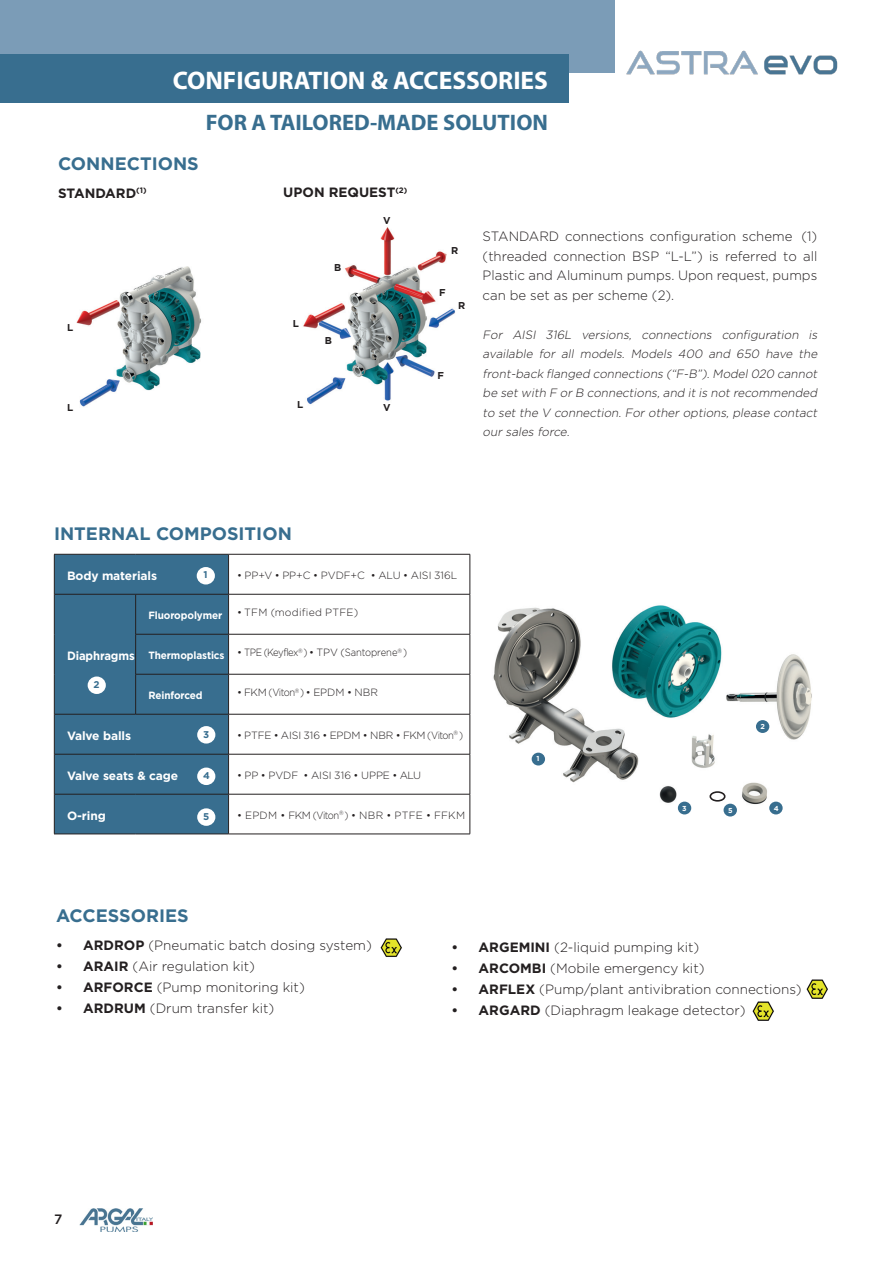
<style>
.page{position:relative;width:893px;height:1263px;background:#fff}
.page>*{position:absolute;margin:0;border:0;box-sizing:border-box;transform-origin:0 0}
.t1{font:700 25.5px "Myriad Pro";color:#fff}
.t2{font:700 22.5px "Myriad Pro";color:#386e8f}
.t3{font:700 18px "Gotham";color:#386e8f}
.t4{font:300 13.5px/19.5px "Gotham";color:#231f20;text-align:justify}
.t5{font:700 13.5px "Gotham";color:#231f20}
.t6{font:500 13.5px "Gotham";color:#231f20}
.t7{font:italic 300 12px/19.5px "Gotham";color:#231f20;text-align:justify}
.t8{font:700 12px "Gotham";letter-spacing:-.01em;color:#fff}
.t9{font:700 12px "Gotham";letter-spacing:-.01em;color:#fff;scale:.94 1}
.t10{font:300 10.5px "Gotham";letter-spacing:-.01em;color:#231f20}
.t11{font:300 10.5px "Gotham";letter-spacing:.02em;color:#231f20}
.t12{font:300 10.5px "Gotham";letter-spacing:-.03em;color:#231f20}
.t13{font:700 10.5px "Gotham";letter-spacing:-.01em;color:#fff;scale:.95 1}
.t14{font:300 10.5px "Gotham";letter-spacing:-.04em;color:#231f20}
.t15{font:700 9.9px "Gotham";color:#231f20}
.t16{font:700 9.75px "Gotham";color:#386e8f}
.t17{font:700 7.2px "Gotham";color:#fff}
.s1{font-weight:700;color:#fff}
.s2{font-weight:700}
</style>
<div class="page">
<img style="left:79px;top:1209px;width:74px;height:22px">
<div style="left:0;top:0;width:615px;height:73px;background:#7b9cb7"></div>
<div style="left:0;top:54px;width:568px;height:49px;background:#386e8f"></div>
<img style="left:626px;top:50px;width:212px;height:25px">
<img style="left:303px;top:227px;width:152px;height:178px">
<img style="left:76px;top:266px;width:126px;height:141px">
<img style="left:380px;top:938px;width:22px;height:19px">
<img style="left:752px;top:1001px;width:22px;height:20px">
<img style="left:806px;top:979px;width:22px;height:20px">
<img style="left:493px;top:605px;width:319px;height:212px">
<div style="left:532px;top:753px;width:13px;height:12px;background:#386e8f;border-radius:50%"></div>
<div style="left:756px;top:720px;width:13px;height:13px;background:#386e8f;border-radius:50%"></div>
<div style="left:678px;top:802px;width:13px;height:12px;background:#386e8f;border-radius:50%"></div>
<div style="left:769px;top:802px;width:14px;height:12px;background:#386e8f;border-radius:50%"></div>
<div style="left:709px;top:791px;width:16px;height:11px;border:2px solid #231f20;border-radius:50%"></div>
<div style="left:724px;top:804px;width:13px;height:12px;background:#386e8f;border-radius:50%"></div>
<div style="left:55px;top:555px;width:173px;height:279px;background:#386e8f"></div>
<svg style="left:229px;top:555px;width:241px;height:279px"></svg>
<hr style="left:54px;top:554px;width:82px;height:1px;background:#231f20">
<hr style="left:136px;top:554px;width:93px;height:1px;background:#231f20">
<hr style="left:229px;top:554px;width:241px;height:1px;background:#231f20">
<hr style="left:228px;top:554px;width:1px;height:40px;background:#231f20">
<hr style="left:470px;top:554px;width:1px;height:40px;background:#231f20">
<hr style="left:55px;top:594px;width:81px;height:1px;background:#231f20">
<hr style="left:136px;top:594px;width:93px;height:1px;background:#231f20">
<hr style="left:135px;top:594px;width:1px;height:40px;background:#231f20">
<hr style="left:229px;top:594px;width:241px;height:1px;background:#231f20">
<hr style="left:228px;top:594px;width:1px;height:40px;background:#231f20">
<hr style="left:470px;top:594px;width:1px;height:40px;background:#231f20">
<hr style="left:135px;top:634px;width:94px;height:1px;background:#231f20">
<hr style="left:135px;top:634px;width:1px;height:40px;background:#231f20">
<hr style="left:229px;top:634px;width:241px;height:1px;background:#231f20">
<hr style="left:228px;top:634px;width:1px;height:40px;background:#231f20">
<hr style="left:470px;top:634px;width:1px;height:40px;background:#231f20">
<hr style="left:135px;top:674px;width:94px;height:1px;background:#231f20">
<hr style="left:135px;top:674px;width:1px;height:40px;background:#231f20">
<hr style="left:229px;top:674px;width:241px;height:1px;background:#231f20">
<hr style="left:228px;top:674px;width:1px;height:40px;background:#231f20">
<hr style="left:470px;top:674px;width:1px;height:40px;background:#231f20">
<hr style="left:55px;top:714px;width:81px;height:1px;background:#231f20">
<hr style="left:136px;top:714px;width:93px;height:1px;background:#231f20">
<hr style="left:229px;top:714px;width:241px;height:1px;background:#231f20">
<hr style="left:228px;top:714px;width:1px;height:40px;background:#231f20">
<hr style="left:470px;top:714px;width:1px;height:40px;background:#231f20">
<hr style="left:55px;top:754px;width:81px;height:1px;background:#231f20">
<hr style="left:136px;top:754px;width:93px;height:1px;background:#231f20">
<hr style="left:229px;top:754px;width:241px;height:1px;background:#231f20">
<hr style="left:228px;top:754px;width:1px;height:40px;background:#231f20">
<hr style="left:470px;top:754px;width:1px;height:40px;background:#231f20">
<hr style="left:55px;top:794px;width:81px;height:1px;background:#231f20">
<hr style="left:136px;top:794px;width:93px;height:1px;background:#231f20">
<hr style="left:229px;top:794px;width:241px;height:1px;background:#231f20">
<hr style="left:228px;top:794px;width:1px;height:40px;background:#231f20">
<hr style="left:470px;top:794px;width:1px;height:40px;background:#231f20">
<hr style="left:54px;top:834px;width:82px;height:1px;background:#231f20">
<hr style="left:136px;top:834px;width:93px;height:1px;background:#231f20">
<hr style="left:229px;top:834px;width:241px;height:1px;background:#231f20">
<hr style="left:54px;top:554px;width:1px;height:40px;background:#231f20">
<hr style="left:54px;top:594px;width:1px;height:40px;background:#231f20">
<hr style="left:54px;top:634px;width:1px;height:40px;background:#231f20">
<hr style="left:54px;top:674px;width:1px;height:40px;background:#231f20">
<hr style="left:54px;top:714px;width:1px;height:40px;background:#231f20">
<hr style="left:54px;top:754px;width:1px;height:40px;background:#231f20">
<hr style="left:54px;top:794px;width:1px;height:40px;background:#231f20">
<div style="left:197px;top:567px;width:18px;height:17px;background:#fff;border-radius:50%"></div>
<div style="left:88px;top:676px;width:18px;height:18px;background:#fff;border-radius:50%"></div>
<div style="left:197px;top:726px;width:18px;height:17px;background:#fff;border-radius:50%"></div>
<div style="left:197px;top:767px;width:18px;height:18px;background:#fff;border-radius:50%"></div>
<div style="left:197px;top:808px;width:18px;height:18px;background:#fff;border-radius:50%"></div>
<h1 class="t1" style="left:173px;top:64px;width:377px">CONFIGURATION &amp; ACCESSORIES</h1>
<h2 class="t2" style="left:206px;top:107px;width:344px">FOR A TAILORED-MADE SOLUTION</h2>
<h3 class="t3" style="left:58px;top:153px;width:142px">CONNECTIONS</h3>
<p class="t5" style="left:58px;top:185px;width:90px">STANDARD<sup>(1)</sup></p>
<p class="t5" style="left:283px;top:185px;width:126px">UPON REQUEST<sup>(2)</sup></p>
<p class="t15" style="left:67px;top:321px;width:8px">L</p>
<p class="t15" style="left:67px;top:401px;width:8px">L</p>
<p class="t15" style="left:293px;top:318px;width:8px">L</p>
<p class="t15" style="left:297px;top:399px;width:8px">L</p>
<p class="t15" style="left:334px;top:262px;width:9px">B</p>
<p class="t15" style="left:325px;top:335px;width:9px">B</p>
<p class="t15" style="left:383px;top:215px;width:9px">V</p>
<p class="t15" style="left:383px;top:402px;width:9px">V</p>
<p class="t15" style="left:451px;top:244px;width:9px">R</p>
<p class="t15" style="left:439px;top:286px;width:8px">F</p>
<p class="t15" style="left:458px;top:300px;width:9px">R</p>
<p class="t15" style="left:437px;top:370px;width:8px">F</p>
<p class="t4" style="left:483px;top:227px;width:336px">STANDARD connections configuration scheme (1) (threaded connection BSP “L-L”) is referred to all Plastic and Aluminum pumps. Upon request, pumps can be set as per scheme (2).</p>
<p class="t7" style="left:483px;top:325px;width:338px">For AISI 316L versions, connections configuration is available for all models. Models 400 and 650 have the front-back flanged connections (“F-B”).Model020 cannot be set with F or B connections, and it is not recommended to set the V connection. For other options, please contact our sales force.</p>
<h3 class="t3" style="left:54px;top:523px;width:239px">INTERNAL COMPOSITION</h3>
<p class="t8" style="left:67px;top:569px;width:91px">Body materials</p>
<p class="t10" style="left:237px;top:569px;width:222px">• PP+V • PP+C • PVDF+C • ALU • AISI 316L</p>
<p class="t16" style="left:203px;top:569px;width:6px">1</p>
<p class="t9" style="left:67px;top:649px;width:73px">Diaphragms</p>
<p class="t16" style="left:93px;top:679px;width:8px">2</p>
<p class="t13" style="left:148px;top:609px;width:79px">Fluoropolymer</p>
<p class="t11" style="left:237px;top:607px;width:123px">• TFM (modified PTFE)</p>
<p class="t12" style="left:148px;top:647px;width:260px"><span class="s1">Thermoplastics</span> • TPE (Keyflex<sup>®</sup> ) • TPV (Santoprene<sup>®</sup> )</p>
<p class="t13" style="left:148px;top:689px;width:59px">Reinforced</p>
<p class="t14" style="left:237px;top:687px;width:142px">• FKM (Viton<sup>®</sup> ) • EPDM • NBR</p>
<p class="t16" style="left:203px;top:728px;width:8px">3</p>
<p class="t16" style="left:203px;top:770px;width:8px">4</p>
<p class="t16" style="left:203px;top:811px;width:8px">5</p>
<p class="t8" style="left:67px;top:729px;width:65px">Valve balls</p>
<p class="t10" style="left:237px;top:729px;width:228px">• PTFE • AISI 316 • EPDM • NBR • FKM (Viton<sup>®</sup> )</p>
<p class="t8" style="left:67px;top:769px;width:113px">Valve seats &amp; cage</p>
<p class="t10" style="left:237px;top:769px;width:186px">• PP • PVDF • AISI 316 • UPPE • ALU</p>
<p class="t8" style="left:67px;top:808px;width:40px">O-ring</p>
<p class="t11" style="left:237px;top:809px;width:230px">• EPDM • FKM (Viton<sup>®</sup> ) • NBR • PTFE • FFKM</p>
<p class="t17" style="left:537px;top:754px;width:5px">1</p>
<p class="t17" style="left:760px;top:722px;width:6px">2</p>
<p class="t17" style="left:682px;top:804px;width:6px">3</p>
<p class="t17" style="left:728px;top:806px;width:6px">5</p>
<p class="t17" style="left:774px;top:804px;width:6px">4</p>
<h3 class="t3" style="left:56px;top:905px;width:134px">ACCESSORIES</h3>
<p class="t4" style="left:56px;top:935px;width:317px"><span class="s2">• ARDROP</span> (Pneumatic batch dosing system)</p>
<p class="t4" style="left:56px;top:956px;width:200px"><span class="s2">• ARAIR</span> (Air regulation kit)</p>
<p class="t4" style="left:56px;top:977px;width:250px"><span class="s2">• ARFORCE</span> (Pump monitoring kit)</p>
<p class="t4" style="left:56px;top:998px;width:220px"><span class="s2">• ARDRUM</span> (Drum transfer kit)</p>
<p class="t6" style="left:54px;top:1212px;width:10px">7</p>
<p class="t4" style="left:452px;top:937px;width:249px"><span class="s2">• ARGEMINI</span> (2-liquid pumping kit)</p>
<p class="t4" style="left:452px;top:958px;width:254px"><span class="s2">• ARCOMBI</span> (Mobile emergency kit)</p>
<p class="t4" style="left:452px;top:979px;width:351px"><span class="s2">• ARFLEX</span> (Pump/plant antivibration connections)</p>
<p class="t4" style="left:452px;top:1000px;width:295px"><span class="s2">• ARGARD</span> (Diaphragm leakage detector)</p>
</div>
